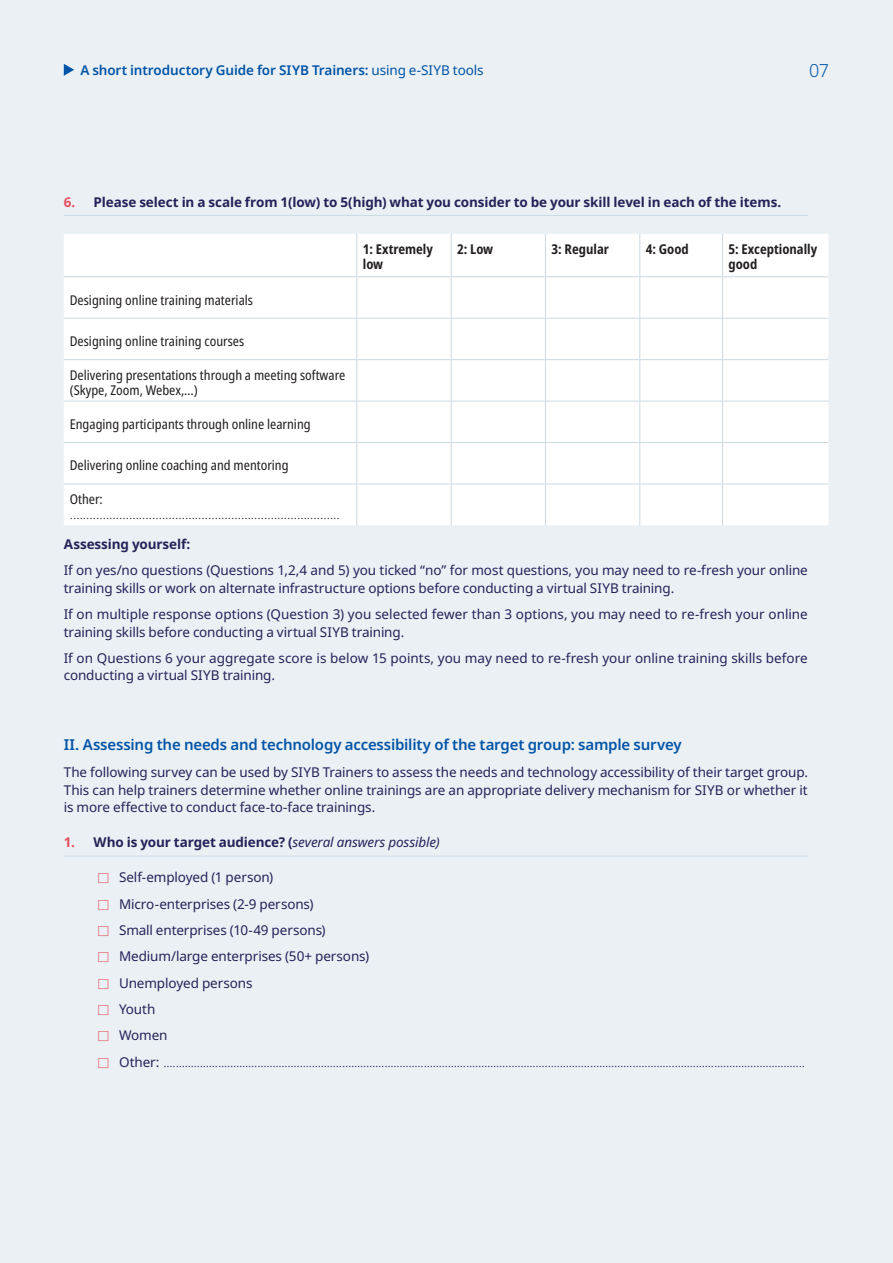
<style>
.page{position:relative;width:893px;height:1263px;background:#eaf0f4}
.page>*{position:absolute;margin:0;border:0;box-sizing:border-box;transform-origin:0 0}
.t1{font:300 18px "Noto Sans";color:#0154a6}
.Briefing_A4_-_Crossh{font:600 15px "Noto Sans";letter-spacing:-.015em;color:#0154a6}
.Briefing_A4_-_Body{font:13.5px/17.5px "Noto Sans";letter-spacing:-.005em;color:#262259}
.t2{font:300 13.5px "Noto Sans";color:#262259}
.tab_text{font:condensed 13.5px/15px "Noto Sans";color:#231f20}
.Briefing_A4_-_Body-2{font:700 13.5px "Noto Sans";letter-spacing:-.01em;color:#262259}
.tab_text-2{font:300 13.5px/15px "Noto Sans";color:#231f20}
.t3{font:600 13.5px "Noto Sans";letter-spacing:-.01em;color:#0154a6}
.tab_text-3{font:700 condensed 13.5px/15px "Noto Sans";color:#231f20}
.s1{font-weight:400}
.s2{color:#e94d5f}
.s3{font-weight:400;font-stretch:condensed}
.s4{font-weight:400;font-style:italic}
</style>
<div class="page">
<svg style="left:64px;top:64px;width:10px;height:12px"></svg>
<hr style="left:64px;top:215px;width:744px;height:1px;background:#ccdae4">
<div style="left:64px;top:234px;width:764px;height:291px;background:#fff"></div>
<hr style="left:451px;top:234px;width:1px;height:42px;background:#ccdae4">
<hr style="left:545px;top:234px;width:1px;height:42px;background:#ccdae4">
<hr style="left:639px;top:234px;width:1px;height:42px;background:#ccdae4">
<hr style="left:356px;top:277px;width:1px;height:41px;background:#ccdae4">
<hr style="left:451px;top:277px;width:1px;height:41px;background:#ccdae4">
<hr style="left:545px;top:277px;width:1px;height:41px;background:#ccdae4">
<hr style="left:722px;top:277px;width:1px;height:41px;background:#ccdae4">
<hr style="left:64px;top:318px;width:293px;height:1px;background:#ccdae4">
<hr style="left:357px;top:318px;width:94px;height:1px;background:#ccdae4">
<hr style="left:356px;top:319px;width:1px;height:40px;background:#ccdae4">
<hr style="left:451px;top:318px;width:94px;height:1px;background:#ccdae4">
<hr style="left:451px;top:319px;width:1px;height:40px;background:#ccdae4">
<hr style="left:545px;top:318px;width:95px;height:1px;background:#ccdae4">
<hr style="left:545px;top:319px;width:1px;height:40px;background:#ccdae4">
<hr style="left:640px;top:318px;width:82px;height:1px;background:#ccdae4">
<hr style="left:722px;top:318px;width:106px;height:1px;background:#ccdae4">
<hr style="left:722px;top:319px;width:1px;height:40px;background:#ccdae4">
<hr style="left:356px;top:360px;width:1px;height:41px;background:#ccdae4">
<hr style="left:451px;top:360px;width:1px;height:41px;background:#ccdae4">
<hr style="left:545px;top:360px;width:1px;height:41px;background:#ccdae4">
<hr style="left:640px;top:359px;width:82px;height:1px;background:#ccdae4">
<hr style="left:639px;top:360px;width:1px;height:41px;background:#ccdae4">
<hr style="left:722px;top:359px;width:106px;height:1px;background:#ccdae4">
<hr style="left:722px;top:360px;width:1px;height:41px;background:#ccdae4">
<hr style="left:64px;top:401px;width:293px;height:1px;background:#ccdae4">
<hr style="left:357px;top:401px;width:94px;height:1px;background:#ccdae4">
<hr style="left:356px;top:401px;width:1px;height:41px;background:#ccdae4">
<hr style="left:451px;top:401px;width:94px;height:1px;background:#ccdae4">
<hr style="left:451px;top:401px;width:1px;height:41px;background:#ccdae4">
<hr style="left:545px;top:401px;width:95px;height:1px;background:#ccdae4">
<hr style="left:545px;top:401px;width:1px;height:41px;background:#ccdae4">
<hr style="left:640px;top:401px;width:82px;height:1px;background:#ccdae4">
<hr style="left:639px;top:401px;width:1px;height:41px;background:#ccdae4">
<hr style="left:722px;top:401px;width:106px;height:1px;background:#ccdae4">
<hr style="left:722px;top:401px;width:1px;height:41px;background:#ccdae4">
<hr style="left:64px;top:442px;width:293px;height:1px;background:#ccdae4">
<hr style="left:357px;top:442px;width:94px;height:1px;background:#ccdae4">
<hr style="left:356px;top:443px;width:1px;height:41px;background:#ccdae4">
<hr style="left:451px;top:442px;width:94px;height:1px;background:#ccdae4">
<hr style="left:451px;top:443px;width:1px;height:41px;background:#ccdae4">
<hr style="left:545px;top:442px;width:95px;height:1px;background:#ccdae4">
<hr style="left:545px;top:443px;width:1px;height:41px;background:#ccdae4">
<hr style="left:640px;top:442px;width:82px;height:1px;background:#ccdae4">
<hr style="left:639px;top:443px;width:1px;height:41px;background:#ccdae4">
<hr style="left:722px;top:442px;width:106px;height:1px;background:#ccdae4">
<hr style="left:722px;top:443px;width:1px;height:41px;background:#ccdae4">
<hr style="left:64px;top:484px;width:293px;height:1px;background:#ccdae4">
<hr style="left:357px;top:484px;width:94px;height:1px;background:#ccdae4">
<hr style="left:356px;top:484px;width:1px;height:41px;background:#ccdae4">
<hr style="left:451px;top:484px;width:94px;height:1px;background:#ccdae4">
<hr style="left:451px;top:484px;width:1px;height:41px;background:#ccdae4">
<hr style="left:545px;top:484px;width:95px;height:1px;background:#ccdae4">
<hr style="left:545px;top:484px;width:1px;height:41px;background:#ccdae4">
<hr style="left:640px;top:484px;width:82px;height:1px;background:#ccdae4">
<hr style="left:639px;top:484px;width:1px;height:41px;background:#ccdae4">
<hr style="left:722px;top:484px;width:106px;height:1px;background:#ccdae4">
<hr style="left:722px;top:484px;width:1px;height:41px;background:#ccdae4">
<hr style="left:356px;top:234px;width:1px;height:42px;background:#ccdae4">
<hr style="left:722px;top:234px;width:1px;height:42px;background:#ccdae4">
<hr style="left:64px;top:276px;width:293px;height:1px;background:#ccdae4">
<hr style="left:357px;top:276px;width:94px;height:1px;background:#ccdae4">
<hr style="left:451px;top:276px;width:94px;height:1px;background:#ccdae4">
<hr style="left:545px;top:276px;width:95px;height:1px;background:#ccdae4">
<hr style="left:640px;top:276px;width:82px;height:1px;background:#ccdae4">
<hr style="left:639px;top:277px;width:1px;height:41px;background:#ccdae4">
<hr style="left:722px;top:276px;width:106px;height:1px;background:#ccdae4">
<hr style="left:639px;top:319px;width:1px;height:40px;background:#ccdae4">
<hr style="left:64px;top:359px;width:293px;height:1px;background:#ccdae4">
<hr style="left:357px;top:359px;width:94px;height:1px;background:#ccdae4">
<hr style="left:451px;top:359px;width:94px;height:1px;background:#ccdae4">
<hr style="left:545px;top:359px;width:95px;height:1px;background:#ccdae4">
<hr style="left:64px;top:856px;width:744px;height:1px;background:#ccdae4">
<p class="t3" style="left:80px;top:60px;width:405px">A short introductory Guide for SIYB Trainers: <span class="s1">using e-SIYB tools</span></p>
<h1 class="t1" style="left:809px;top:57px;width:22px">07</h1>
<p class="Briefing_A4_-_Body-2" style="left:64px;top:192px;width:719px"><span class="s2">6.</span> Please select in a scale from 1(low) to 5(high) what you consider to be your skill level in each of the items.</p>
<p class="tab_text-3" style="left:363px;top:242px;width:72px">1: Extremely low</p>
<p class="tab_text-3" style="left:457px;top:242px;width:38px">2: Low</p>
<p class="tab_text-3" style="left:551px;top:242px;width:59px">3: Regular</p>
<p class="tab_text-3" style="left:646px;top:242px;width:44px">4: Good</p>
<p class="tab_text-3" style="left:728px;top:242px;width:90px">5: Exceptionally good</p>
<p class="tab_text" style="left:70px;top:293px;width:185px">Designing online training materials</p>
<p class="tab_text" style="left:70px;top:334px;width:176px">Designing online training courses</p>
<p class="tab_text" style="left:70px;top:368px;width:277px">Delivering presentations through a meeting software (Skype, Zoom, Webex,…)</p>
<p class="tab_text" style="left:70px;top:417px;width:242px">Engaging participants through online learning</p>
<p class="tab_text" style="left:70px;top:458px;width:220px">Delivering online coaching and mentoring</p>
<p class="tab_text-2" style="left:70px;top:492px;width:272px"><span class="s3">Other: </span>..................................................................................</p>
<p class="Briefing_A4_-_Body-2" style="left:64px;top:534px;width:128px">Assessing yourself:</p>
<p class="Briefing_A4_-_Body" style="left:64px;top:562px;width:746px">If on yes/no questions (Questions 1,2,4 and 5) you ticked “no” for most questions, you may need to re-fresh your online training skills or work on alternate infrastructure options before conducting a virtual SIYB training.</p>
<p class="Briefing_A4_-_Body" style="left:64px;top:606px;width:745px">If on multiple response options (Question 3) you selected fewer than 3 options, you may need to re-fresh your online training skills before conducting a virtual SIYB training.</p>
<p class="Briefing_A4_-_Body" style="left:64px;top:649px;width:746px">If on Questions 6 your aggregate score is below 15 points, you may need to re-fresh your online training skills before conducting a virtual SIYB training.</p>
<p class="Briefing_A4_-_Crossh" style="left:64px;top:734px;width:619px">II. Assessing the needs and technology accessibility of the target group: sample survey</p>
<p class="Briefing_A4_-_Body" style="left:64px;top:764px;width:746px;text-align:justify">The following survey can be used by SIYB Trainers to assess the needs and technology accessibility of their target group.<br>This can help trainers determine whether online trainings are an appropriate delivery mechanism for SIYB or whether it is more effective to conduct face-to-face trainings.</p>
<p class="Briefing_A4_-_Body-2" style="left:64px;top:833px;width:378px"><span class="s2">1.</span> Who is your target audience? (<span class="s4">several answers possible)</span></p>
<p class="Briefing_A4_-_Body" style="left:98px;top:869px;width:177px"><span class="s2">□</span> Self-employed (1 person)</p>
<p class="Briefing_A4_-_Body" style="left:98px;top:895px;width:217px"><span class="s2">□</span> Micro-enterprises (2-9 persons)</p>
<p class="Briefing_A4_-_Body" style="left:98px;top:922px;width:229px"><span class="s2">□</span> Small enterprises (10-49 persons)</p>
<p class="Briefing_A4_-_Body" style="left:98px;top:948px;width:273px"><span class="s2">□</span> Medium/large enterprises (50+ persons)</p>
<p class="Briefing_A4_-_Body" style="left:98px;top:974px;width:156px"><span class="s2">□</span> Unemployed persons</p>
<p class="Briefing_A4_-_Body" style="left:98px;top:1000px;width:59px"><span class="s2">□</span> Youth</p>
<p class="Briefing_A4_-_Body" style="left:98px;top:1027px;width:71px"><span class="s2">□</span> Women</p>
<p class="t2" style="left:98px;top:1052px;width:709px"><span class="s2">□</span> <span class="s1">Other:</span> ....................................................................................................................................................................................................................</p>
</div>
